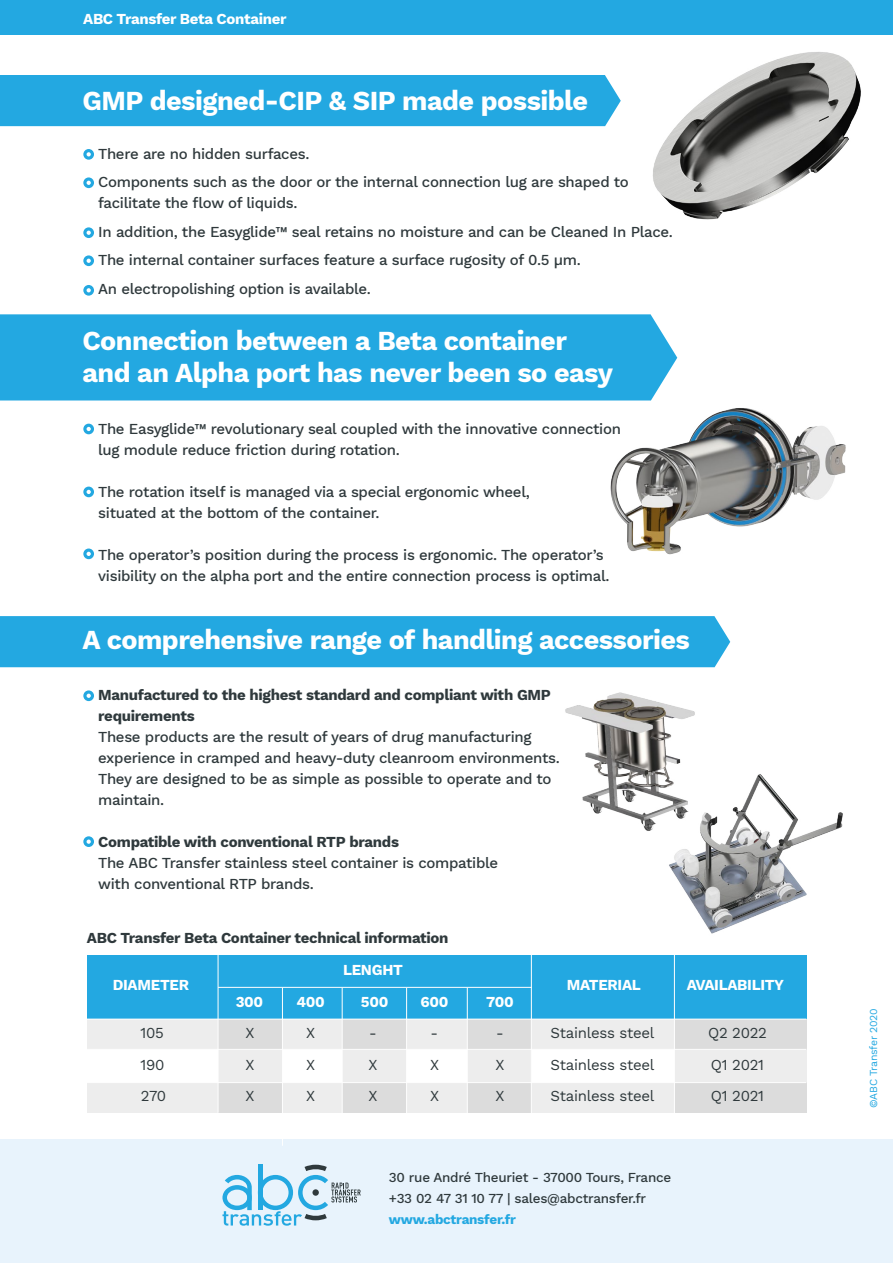
<style>
.page{position:relative;width:893px;height:1263px;background:#fff}
.page>*{position:absolute;margin:0;border:0;box-sizing:border-box;transform-origin:0 0}
.t1{font:700 27px/32.4px "Work Sans";letter-spacing:-.02em;color:#fff}
.t2{font:500 15px/21px "Work Sans";letter-spacing:-.02em;color:#2f393c}
.t3{font:700 15px/21px "Work Sans";letter-spacing:-.02em;color:#2f393c}
.t4{font:15px "Work Sans";letter-spacing:-.02em;color:#2f393c}
.t5{font:700 15px "Work Sans";letter-spacing:-.02em;color:#fff}
.t6{font:500 13.5px/21px "Work Sans";letter-spacing:-.02em;color:#2f393c}
.t7{font:700 13.5px "Work Sans";letter-spacing:-.02em;color:#23a8e1}
.t8{font:10.5px "Work Sans";letter-spacing:-.025em;color:#23a8e1}
</style>
<div class="page">
<img style="left:626px;top:34px;width:261px;height:186px">
<div style="left:0;top:0;width:893px;height:34px;background:#23a8e1"></div>
<div style="left:0;top:75px;width:621px;height:51px;background:#23a8e1"></div>
<div style="left:0;top:616px;width:730px;height:51px;background:#23a8e1"></div>
<div style="left:0;top:314px;width:677px;height:87px;background:#23a8e1"></div>
<svg style="left:83px;top:149px;width:11px;height:11px"></svg>
<svg style="left:87px;top:152px;width:4px;height:4px"></svg>
<svg style="left:83px;top:255px;width:11px;height:11px"></svg>
<svg style="left:87px;top:259px;width:4px;height:4px"></svg>
<svg style="left:83px;top:227px;width:11px;height:11px"></svg>
<svg style="left:87px;top:231px;width:4px;height:4px"></svg>
<svg style="left:83px;top:285px;width:11px;height:11px"></svg>
<svg style="left:87px;top:288px;width:4px;height:4px"></svg>
<svg style="left:83px;top:177px;width:11px;height:11px"></svg>
<svg style="left:87px;top:181px;width:4px;height:4px"></svg>
<div style="left:83px;top:424px;width:11px;height:10px;background:#23a8e1;border-radius:50%"></div>
<svg style="left:87px;top:427px;width:4px;height:4px"></svg>
<svg style="left:83px;top:548px;width:11px;height:11px"></svg>
<svg style="left:87px;top:552px;width:4px;height:4px"></svg>
<div style="left:83px;top:487px;width:11px;height:10px;background:#23a8e1;border-radius:50%"></div>
<svg style="left:87px;top:490px;width:4px;height:4px"></svg>
<svg style="left:83px;top:690px;width:11px;height:11px"></svg>
<svg style="left:87px;top:694px;width:4px;height:4px"></svg>
<svg style="left:83px;top:836px;width:11px;height:11px"></svg>
<svg style="left:87px;top:839px;width:4px;height:5px"></svg>
<img style="left:605px;top:391px;width:241px;height:164px">
<img style="left:669px;top:774px;width:174px;height:160px">
<img style="left:565px;top:692px;width:137px;height:146px">
<div style="left:0;top:1139px;width:893px;height:124px;background:#e8f3fc"></div>
<svg style="left:222px;top:1165px;width:139px;height:61px"></svg>
<div style="left:87px;top:955px;width:719px;height:64px;background:#23a8e1"></div>
<div style="left:87px;top:1019px;width:719px;height:30px;background:#ededed"></div>
<div style="left:87px;top:1082px;width:719px;height:31px;background:#ededed"></div>
<div style="left:674px;top:1019px;width:132px;height:94px;background:linear-gradient(to right,#e2e2e2,#e2e2e2)"></div>
<div style="left:467px;top:1019px;width:64px;height:94px;background:linear-gradient(to right,#e2e2e2,#e2e2e2)"></div>
<div style="left:342px;top:1019px;width:65px;height:94px;background:linear-gradient(to right,#e2e2e2,#e2e2e2)"></div>
<div style="left:218px;top:1019px;width:64px;height:94px;background:linear-gradient(to right,#e2e2e2,#e2e2e2)"></div>
<hr style="left:218px;top:987px;width:314px;height:1px;background:#fff">
<hr style="left:87px;top:1019px;width:719px;height:1px;background:#fff">
<hr style="left:87px;top:1049px;width:719px;height:1px;background:#fff">
<hr style="left:87px;top:1082px;width:719px;height:1px;background:#fff">
<hr style="left:218px;top:955px;width:1px;height:158px;background:#fff">
<hr style="left:531px;top:955px;width:1px;height:159px;background:#fff">
<hr style="left:467px;top:988px;width:1px;height:126px;background:#fff">
<hr style="left:342px;top:988px;width:1px;height:126px;background:#fff">
<hr style="left:282px;top:988px;width:1px;height:158px;background:#fff">
<hr style="left:674px;top:955px;width:1px;height:159px;background:#fff">
<hr style="left:406px;top:988px;width:1px;height:126px;background:#fff">
<p class="t5" style="left:83px;top:7px;width:205px">ABC Transfer Beta Container</p>
<h1 class="t1" style="left:82px;top:84px;width:507px">GMP designed-CIP &amp; SIP made possible</h1>
<p class="t2" style="left:98px;top:139px;width:532px;line-height:28.5px">There are no hidden surfaces.<br>Components such as the door or the internal connection lug are shaped to</p>
<p class="t2" style="left:98px;top:188px;width:576px;line-height:28.5px">facilitate the flow of liquids.<br>In addition, the Easyglide™ seal retains no moisture and can be Cleaned In Place.<br>The internal container surfaces feature a surface rugosity of 0.5 µm.<br>An electropolishing option is available.</p>
<h1 class="t1" style="left:82px;top:323px;width:532px">Connection between a Beta container and an Alpha port has never been so easy</h1>
<p class="t2" style="left:98px;top:417px;width:524px">The Easyglide™ revolutionary seal coupled with the innovative connection lug module reduce friction during rotation.</p>
<p class="t2" style="left:98px;top:480px;width:433px">The rotation itself is managed via a special ergonomic wheel, situated at the bottom of the container.</p>
<p class="t2" style="left:98px;top:543px;width:513px">The operator’s position during the process is ergonomic. The operator’s visibility on the alpha port and the entire connection process is optimal.</p>
<h1 class="t1" style="left:82px;top:622px;width:609px">A comprehensive range of handling accessories</h1>
<p class="t3" style="left:98px;top:684px;width:454px">Manufactured to the highest standard and compliant with GMP requirements</p>
<p class="t2" style="left:98px;top:726px;width:463px">These products are the result of years of drug manufacturing experience in cramped and heavy-duty cleanroom environments.<br>They are designed to be as simple as possible to operate and to maintain.</p>
<p class="t3" style="left:98px;top:831px;width:302px">Compatible with conventional RTP brands</p>
<p class="t2" style="left:98px;top:852px;width:401px">The ABC Transfer stainless steel container is compatible with conventional RTP brands.</p>
<p class="t3" style="left:87px;top:926px;width:363px">ABC Transfer Beta Container technical information</p>
<p class="t5" style="left:113px;top:974px;width:78px">DIAMETER</p>
<p class="t5" style="left:343px;top:959px;width:61px">LENGHT</p>
<p class="t5" style="left:236px;top:990px;width:29px">300</p>
<p class="t5" style="left:296px;top:990px;width:30px">400</p>
<p class="t5" style="left:361px;top:990px;width:29px">500</p>
<p class="t5" style="left:420px;top:990px;width:29px">600</p>
<p class="t5" style="left:486px;top:990px;width:29px">700</p>
<p class="t5" style="left:567px;top:974px;width:76px">MATERIAL</p>
<p class="t5" style="left:687px;top:974px;width:99px">AVAILABILITY</p>
<p class="t4" style="left:141px;top:1022px;width:25px">105</p>
<p class="t4" style="left:245px;top:1022px;width:11px">X</p>
<p class="t4" style="left:306px;top:1022px;width:11px">X</p>
<p class="t4" style="left:369px;top:1022px;width:9px">-</p>
<p class="t4" style="left:431px;top:1022px;width:9px">-</p>
<p class="t4" style="left:496px;top:1022px;width:9px">-</p>
<p class="t4" style="left:551px;top:1022px;width:105px">Stainless steel</p>
<p class="t4" style="left:708px;top:1022px;width:60px">Q2 2022</p>
<p class="t4" style="left:141px;top:1053px;width:25px">190</p>
<p class="t4" style="left:245px;top:1053px;width:11px">X</p>
<p class="t4" style="left:306px;top:1053px;width:11px">X</p>
<p class="t4" style="left:369px;top:1053px;width:11px">X</p>
<p class="t4" style="left:430px;top:1053px;width:11px">X</p>
<p class="t4" style="left:496px;top:1053px;width:11px">X</p>
<p class="t4" style="left:551px;top:1053px;width:105px">Stainless steel</p>
<p class="t4" style="left:711px;top:1053px;width:55px">Q1 2021</p>
<p class="t4" style="left:141px;top:1085px;width:27px">270</p>
<p class="t4" style="left:245px;top:1085px;width:11px">X</p>
<p class="t4" style="left:306px;top:1085px;width:11px">X</p>
<p class="t4" style="left:369px;top:1085px;width:11px">X</p>
<p class="t4" style="left:430px;top:1085px;width:11px">X</p>
<p class="t4" style="left:496px;top:1085px;width:11px">X</p>
<p class="t4" style="left:551px;top:1085px;width:105px">Stainless steel</p>
<p class="t4" style="left:711px;top:1085px;width:55px">Q1 2021</p>
<p class="t6" style="left:389px;top:1166px;width:284px">30 rue André Theuriet - 37000 Tours, France +33 02 47 31 10 77 | sales@abctransfer.fr</p>
<p class="t7" style="left:389px;top:1209px;width:128px">www.abctransfer.fr</p>
<p class="t8" style="left:866px;top:1108px;width:101px;rotate:-90deg">©ABC Transfer 2020</p>
</div>
